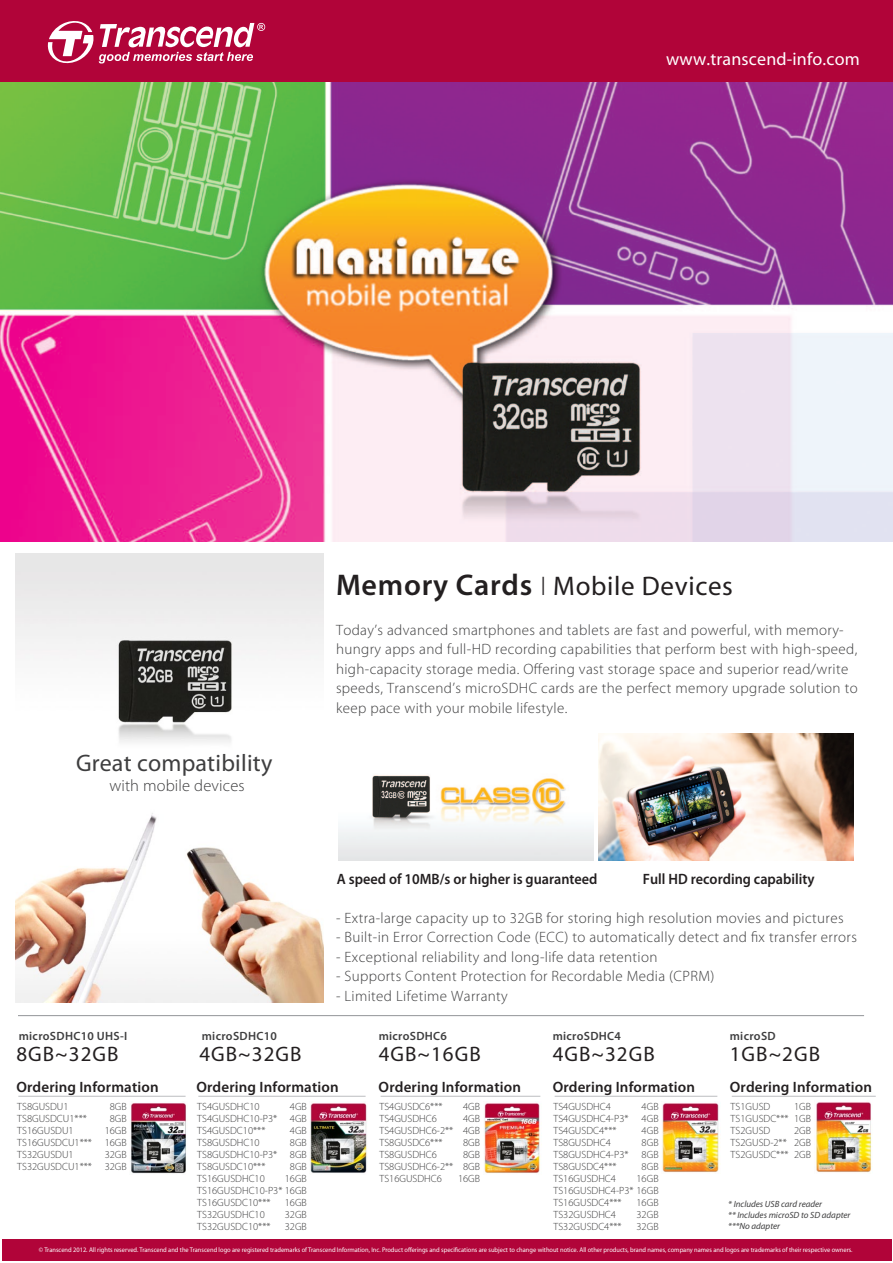
<style>
.page{position:relative;width:893px;height:1263px;background:#fff}
.page>*{position:absolute;margin:0;border:0;box-sizing:border-box;transform-origin:0 0}
.t1{font:27px "Myriad";letter-spacing:.025em;color:#231f20}
.t2{font:24px "Myriad Pro";letter-spacing:.01em;color:#3e3e3f}
.t3{font:21px "Myriad Pro";letter-spacing:.05em;color:#231f20}
.t4{font:18px "Myriad";letter-spacing:.01em;color:#fff}
.t5{font:300 16.5px "Myriad Pro";letter-spacing:.01em;color:#3e3e3f}
.t6{font:300 15px/19.5px "Myriad Pro";letter-spacing:.025em;color:#3e3e3f}
.t7{font:600 15px "Myriad Pro";letter-spacing:.01em;color:#231f20}
.t8{font:600 15px "Myriad Pro";letter-spacing:.01em;color:#231f20;scale:.95 1}
.t9{font:600 12px "Myriad Pro";letter-spacing:.025em;color:#3e3e3f}
.t10{font:300 10.5px/12px "Myriad Pro";color:#3e3e3f}
.t11{font:10.5px "Myriad";letter-spacing:.025em;color:#6c6d70}
.t12{font:italic 9px/10.8px "Myriad Pro";color:#3e3e3f}
.t13{font:6.75px "Myriad Pro";color:#fff;scale:.95 1}
.s1{font-family:"Myriad Pro";font-weight:600;font-size:30px}
.s2{font-family:"Myriad Pro";font-weight:300}
</style>
<div class="page">
<img style="left:339px;top:775px;width:255px;height:86px">
<img style="left:599px;top:733px;width:255px;height:128px">
<div style="left:0;top:0;width:892px;height:83px;background:#b10439"></div>
<svg style="left:48px;top:21px;width:217px;height:43px"></svg>
<div style="left:2px;top:1240px;width:889px;height:21px;background:#b10439"></div>
<img style="left:16px;top:554px;width:308px;height:448px">
<hr style="left:18px;top:1015px;width:846px;height:1px;background:#939598">
<img style="left:0;top:82px;width:893px;height:459px">
<hr style="left:198px;top:1096px;width:168px;height:1px;background:#bcbdc0">
<img style="left:309px;top:1103px;width:58px;height:70px">
<hr style="left:18px;top:1096px;width:168px;height:1px;background:#bcbdc0">
<img style="left:131px;top:1103px;width:55px;height:71px">
<hr style="left:381px;top:1096px;width:159px;height:1px;background:#bcbdc0">
<img style="left:484px;top:1103px;width:58px;height:70px">
<hr style="left:555px;top:1096px;width:162px;height:1px;background:#bcbdc0">
<img style="left:662px;top:1103px;width:57px;height:70px">
<hr style="left:732px;top:1096px;width:144px;height:1px;background:#bcbdc0">
<img style="left:815px;top:1102px;width:57px;height:71px">
<h3 class="t4" style="left:666px;top:50px;width:195px">www.transcend-info.com</h3>
<h1 class="t1" style="left:336px;top:572px;width:398px"><span class="s1">Memory Cards</span> <span class="s2">I</span> Mobile Devices</h1>
<p class="t6" style="left:336px;top:620px;width:523px">Today’s advanced smartphones and tablets are fast and powerful, with memory&shy;hungry apps and full-HD recording capabilities that perform best with high-speed, high-capacity storage media. Offering vast storage space and superior read/write speeds, Transcend’s microSDHC cards are the perfect memory upgrade solution to keep pace with your mobile lifestyle.</p>
<h2 class="t2" style="left:76px;top:750px;width:198px">Great compatibility</h2>
<h3 class="t5" style="left:109px;top:776px;width:137px">with mobile devices</h3>
<h3 class="t8" style="left:337px;top:870px;width:276px">A speed of 10MB/s or higher is guaranteed</h3>
<h3 class="t8" style="left:643px;top:870px;width:182px">Full HD recording capability</h3>
<h3 class="t6" style="left:336px;top:908px;width:509px">- Extra-large capacity up to 32GB for storing high resolution movies and pictures</h3>
<h3 class="t6" style="left:336px;top:927px;width:522px">- Built-in Error Correction Code (ECC) to automatically detect and fix transfer errors</h3>
<h3 class="t6" style="left:336px;top:947px;width:323px">- Exceptional reliability and long-life data retention</h3>
<h3 class="t6" style="left:336px;top:966px;width:380px">- Supports Content Protection for Recordable Media (CPRM)</h3>
<h3 class="t6" style="left:336px;top:986px;width:173px">- Limited Lifetime Warranty</h3>
<p class="t9" style="left:19px;top:1029px;width:110px">microSDHC10 UHS-I</p>
<p class="t9" style="left:202px;top:1029px;width:77px">microSDHC10</p>
<p class="t9" style="left:379px;top:1029px;width:70px">microSDHC6</p>
<p class="t9" style="left:553px;top:1029px;width:70px">microSDHC4</p>
<p class="t9" style="left:730px;top:1029px;width:47px">microSD</p>
<h3 class="t3" style="left:16px;top:1042px;width:104px">8GB~32GB</h3>
<h3 class="t3" style="left:199px;top:1042px;width:104px">4GB~32GB</h3>
<h3 class="t3" style="left:379px;top:1042px;width:104px">4GB~16GB</h3>
<h3 class="t3" style="left:553px;top:1042px;width:104px">4GB~32GB</h3>
<h3 class="t3" style="left:730px;top:1042px;width:92px">1GB~2GB</h3>
<h3 class="t7" style="left:16px;top:1078px;width:144px">Ordering Information</h3>
<p class="t10" style="left:105px;top:1101px;width:24px;text-align:center">8GB<br>8GB<br>16GB<br>16GB<br>32GB<br>32GB</p>
<p class="t10" style="left:17px;top:1101px;width:76px">TS8GUSDU1<br>TS8GUSDCU1***<br>TS16GUSDU1<br>TS16GUSDCU1***<br>TS32GUSDU1<br>TS32GUSDCU1***</p>
<p class="t11" style="left:66px;top:1136px;width:20px">4GB</p>
<p class="t11" style="left:61px;top:1163px;width:26px">16GB</p>
<h3 class="t7" style="left:196px;top:1078px;width:144px">Ordering Information</h3>
<p class="t10" style="left:197px;top:1101px;width:111px;text-align:right">4GB<br>4GB<br>4GB<br>8GB<br>8GB<br>8GB<br>16GB<br>TS16GUSDHC10-P3* 16GB<br>16GB<br>32GB<br>32GB</p>
<p class="t10" style="left:197px;top:1101px;width:82px">TS4GUSDHC10<br>TS4GUSDHC10-P3*<br>TS4GUSDC10***<br>TS8GUSDHC10<br>TS8GUSDHC10-P3*<br>TS8GUSDC10***<br>TS16GUSDHC10</p>
<p class="t10" style="left:197px;top:1197px;width:75px">TS16GUSDC10***<br>TS32GUSDHC10<br>TS32GUSDC10***</p>
<h3 class="t7" style="left:379px;top:1078px;width:144px">Ordering Information</h3>
<p class="t10" style="left:458px;top:1101px;width:24px;text-align:center">4GB<br>4GB<br>4GB<br>8GB<br>8GB<br>8GB<br>16GB</p>
<p class="t10" style="left:379px;top:1101px;width:75px">TS4GUSDC6***<br>TS4GUSDHC6<br>TS4GUSDHC6-2**<br>TS8GUSDC6***<br>TS8GUSDHC6<br>TS8GUSDHC6-2**<br>TS16GUSDHC6</p>
<h3 class="t7" style="left:553px;top:1078px;width:144px">Ordering Information</h3>
<p class="t10" style="left:553px;top:1101px;width:107px;text-align:right">4GB<br>4GB<br>4GB<br>8GB<br>8GB<br>8GB<br>16GB<br>TS16GUSDHC4-P3* 16GB<br>16GB<br>32GB<br>32GB</p>
<p class="t10" style="left:553px;top:1101px;width:77px">TS4GUSDHC4<br>TS4GUSDHC4-P3*<br>TS4GUSDC4***<br>TS8GUSDHC4<br>TS8GUSDHC4-P3*<br>TS8GUSDC4***<br>TS16GUSDHC4</p>
<p class="t10" style="left:553px;top:1197px;width:70px">TS16GUSDC4***<br>TS32GUSDHC4<br>TS32GUSDC4***</p>
<h3 class="t7" style="left:730px;top:1078px;width:144px">Ordering Information</h3>
<p class="t10" style="left:794px;top:1101px;width:18px;text-align:justify">1GB 1GB 2GB 2GB 2GB</p>
<p class="t10" style="left:731px;top:1101px;width:59px">TS1GUSD<br>TS1GUSDC***<br>TS2GUSD<br>TS2GUSD-2**<br>TS2GUSDC***</p>
<p class="t12" style="left:728px;top:1199px;width:124px">* Includes USB card reader<br>** Includes microSD to SD adapter ***No adapter</p>
<p class="t13" style="left:39px;top:1246px;width:858px">© Transcend 2012. All rights reserved. Transcend and the Transcend logo are registered trademarks of Transcend Information, Inc. Product offerings and specifications are subject to change without notice. All other products, brand names, company names and logos are trademarks of their respective owners.</p>
</div>
